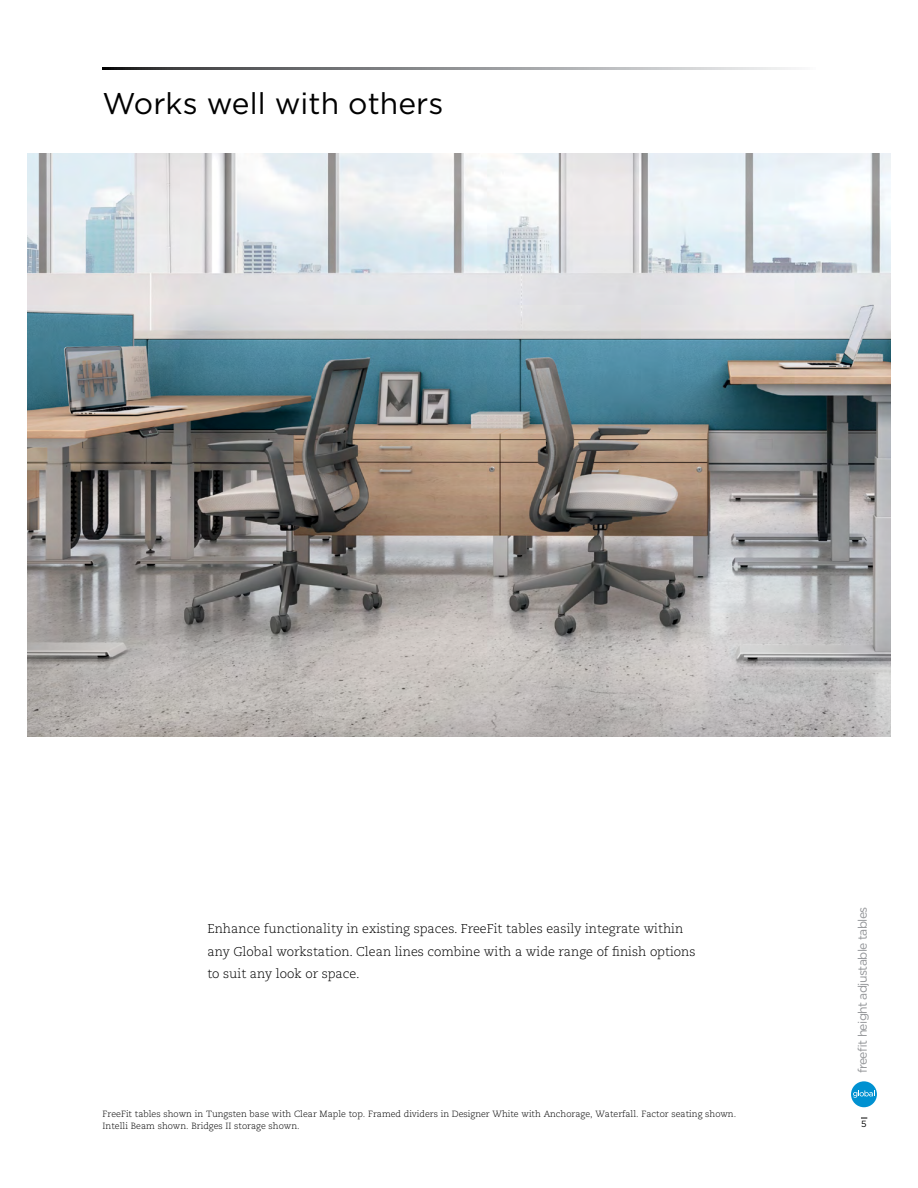
<style>
.page{position:relative;width:918px;height:1188px;background:#fff}
.page>*{position:absolute;margin:0;border:0;box-sizing:border-box;transform-origin:0 0}
.t1{font:30px "Gotham";color:#000}
.t2{font:300 12.75px/22.5px "Caecilia LT Std";color:#000}
.t3{font:12.3px "Gotham";letter-spacing:-.05em;color:#939598}
.t4{font:300 9px/12px "Caecilia LT Std";color:#000}
.t5{font:9px "Gotham";color:#000}
</style>
<div class="page">
<img style="left:27px;top:153px;width:864px;height:584px">
<div style="left:851px;top:1081px;width:26px;height:26px;background:#0091d1;border-radius:50%"></div>
<svg style="left:853px;top:1090px;width:22px;height:8px"></svg>
<svg style="left:103px;top:68px;width:693px;height:1px"></svg>
<h1 class="t1" style="left:103px;top:84px;width:342px">Works well with others</h1>
<h2 class="t2" style="left:207px;top:918px;width:490px">Enhance functionality in existing spaces. FreeFit tables easily integrate within any Global workstation. Clean lines combine with a wide range of finish options to suit any look or space.</h2>
<p class="t4" style="left:103px;top:1108px;width:635px">FreeFit tables shown in Tungsten base with Clear Maple top. Framed dividers in Designer White with Anchorage, Waterfall. Factor seating shown.<br>Intelli Beam shown. Bridges II storage shown.</p>
<h3 class="t3" style="left:854px;top:1073px;width:168px;rotate:-90deg">freefit height adjustable tables</h3>
<p class="t5" style="left:861px;top:1119px;width:7px">5</p>
</div>
